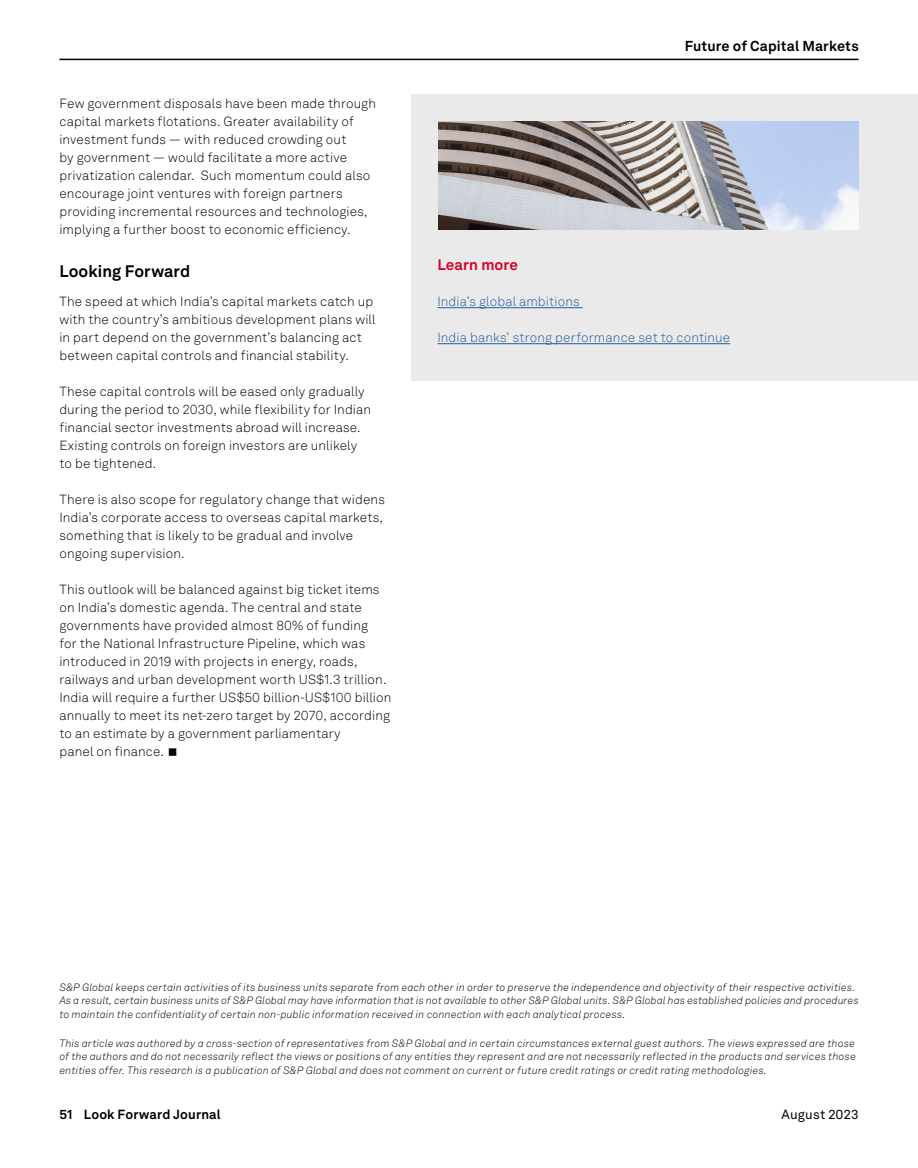
<style>
.page{position:relative;width:918px;height:1168px;background:#fff}
.page>*{position:absolute;margin:0;border:0;box-sizing:border-box;transform-origin:0 0}
.t1{font:700 16.5px "Akkurat LL";color:#000}
.t2{font:700 15px "Akkurat LL";letter-spacing:.005em;color:#d6002a}
.t3{font:700 14.25px "Akkurat LL";letter-spacing:.01em;color:#000}
.t4{font:300 13.2px/18px "Akkurat LL";letter-spacing:.01em;color:#000}
.t5{font:300 13.2px "Akkurat LL";letter-spacing:.01em;color:#215e9e}
.t6{font:700 13.2px "Akkurat LL";letter-spacing:.01em;color:#000}
.t7{font:13.2px "Akkurat LL";letter-spacing:.01em;color:#000}
.t8{font:italic 300 10.5px/13.5px "Akkurat LL";letter-spacing:.015em;color:#000}
</style>
<div class="page">
<hr style="left:59px;top:59px;width:800px;height:1px;background:#000">
<div style="left:411px;top:94px;width:507px;height:287px;background:#eaeaea"></div>
<hr style="left:437px;top:307px;width:146px;height:1px;background:#215e9e">
<hr style="left:437px;top:343px;width:293px;height:1px;background:#215e9e">
<img style="left:439px;top:121px;width:420px;height:108px">
<p class="t4" style="left:59px;top:94px;width:318px">Few government disposals have been made through capital markets flotations. Greater availability of investment funds — with reduced crowding out<br>by government — would facilitate a more active privatization calendar. Such momentum could also encourage joint ventures with foreign partners providing incremental resources and technologies, implying a further boost to economic efficiency.</p>
<p class="t1" style="left:59px;top:258px;width:132px">Looking Forward</p>
<p class="t4" style="left:59px;top:292px;width:318px">The speed at which India’s capital markets catch up with the country’s ambitious development plans will in part depend on the government’s balancing act between capital controls and financial stability.</p>
<p class="t4" style="left:59px;top:382px;width:313px">These capital controls will be eased only gradually during the period to 2030, while flexibility for Indian financial sector investments abroad will increase.<br>Existing controls on foreign investors are unlikely to be tightened.</p>
<p class="t4" style="left:59px;top:490px;width:327px">There is also scope for regulatory change that widens India’s corporate access to overseas capital markets, something that is likely to be gradual and involve ongoing supervision.</p>
<p class="t4" style="left:59px;top:580px;width:334px">This outlook will be balanced against big ticket items on India’s domestic agenda. The central and state governments have provided almost 80% of funding<br>for the National Infrastructure Pipeline, which was introduced in 2019 with projects in energy, roads, railways and urban development worth US$1.3 trillion.<br>India will require a further US$50 billion-US$100 billion annually to meet its net-zero target by 2070, according to an estimate by a government parliamentary<br>panel on finance.</p>
<p class="t3" style="left:685px;top:35px;width:175px">Future of Capital Markets</p>
<p class="t2" style="left:437px;top:253px;width:82px">Learn more</p>
<p class="t5" style="left:437px;top:292px;width:144px">India’s global ambitions</p>
<p class="t5" style="left:437px;top:328px;width:294px">India banks’ strong performance set to continue</p>
<p class="t8" style="left:59px;top:980px;width:801px">S&amp;P Global keeps certain activities of its business units separate from each other in order to preserve the independence and objectivity of their respective activities.<br>As a result, certain business units of S&amp;P Global may have information that is not available to other S&amp;P Global units. S&amp;P Global has established policies and procedures to maintain the confidentiality of certain non-public information received in connection with each analytical process.</p>
<p class="t8" style="left:59px;top:1036px;width:798px;text-align:justify">This article was authored by a cross-section of representatives from S&amp;P Global and in certain circumstances external guest authors. The views expressed are those of the authors and do not necessarily reflect the views or positions of any entities they represent and are not necessarily reflected in the products and services those entities offer. This research is a publication of S&amp;P Global and does not comment on current or future credit ratings or credit rating methodologies.</p>
<p class="t6" style="left:59px;top:1103px;width:163px">51 Look Forward Journal</p>
<p class="t7" style="left:781px;top:1104px;width:79px">August 2023</p>
</div>
